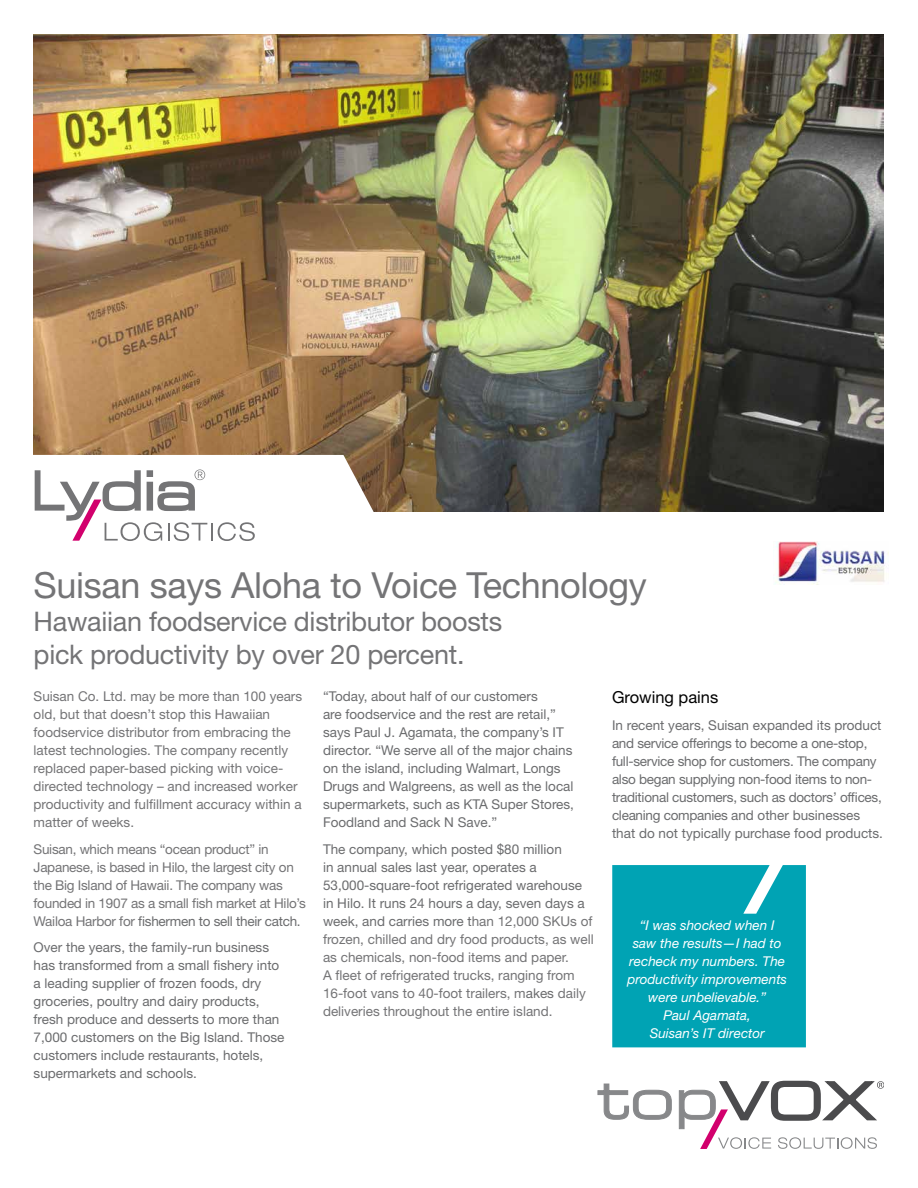
<style>
.page{position:relative;width:918px;height:1188px;background:#fff}
.page>*{position:absolute;margin:0;border:0;box-sizing:border-box;transform-origin:0 0}
.t1{font:36px "Helvetica Neue LT Std";letter-spacing:-.01em;color:#747476}
.t2{font:27px/33px "Helvetica Neue LT Std";letter-spacing:-.01em;color:#747476}
.t3{font:16.5px "Helvetica Neue LT Std";color:#000}
.t4{font:13.5px/18px "Helvetica Neue LT Std";color:#747476}
.t5{font:13.5px/18px "Helvetica Neue LT Std";color:#6b6c6e}
.t6{font:13.5px/18px "Helvetica Neue LT Std";letter-spacing:-.02em;color:#6b6c6e}
.t7{font:13.5px/18px "Helvetica Neue LT Std";letter-spacing:-.02em;color:#747476}
.t8{font:italic 13.5px/18px "Helvetica Neue LT Std";color:#fff;text-align:center}
.s1{color:#6b6c6e}
</style>
<div class="page">
<img style="left:34px;top:34px;width:850px;height:477px">
<svg style="left:34px;top:455px;width:343px;height:86px"></svg>
<svg style="left:598px;top:1084px;width:74px;height:36px"></svg>
<svg style="left:679px;top:1081px;width:205px;height:68px"></svg>
<div style="left:612px;top:865px;width:194px;height:182px;background:#00a3b4"></div>
<img style="left:773px;top:542px;width:112px;height:42px">
<h1 class="t1" style="left:34px;top:564px;width:615px">Suisan says Aloha to Voice Technology</h1>
<h2 class="t2" style="left:34px;top:605px;width:470px">Hawaiian foodservice distributor boosts pick productivity by over 20 percent.</h2>
<p class="t4" style="left:34px;top:687px;width:270px">Suisan Co. Ltd. may be more than 100 years old, but that doesn’t stop this Hawaiian foodservice distributor from embracing the latest technologies. The company recently replaced paper-based picking with voice&shy;directed technology – and increased worker productivity and fulfillment accuracy within a matter of weeks.</p>
<p class="t7" style="left:34px;top:840px;width:274px">Suisan, which means “ocean product” in Japanese, is based in Hilo, the largest city on the Big Island of Hawaii. The company was founded in 1907 as a small fish market at Hilo’s Wailoa Harbor for <span class="s1">fishermen to sell their catch.</span></p>
<p class="t5" style="left:34px;top:938px;width:252px">Over the years, the family-run business has transformed from a small fishery into a leading supplier of frozen foods, dry groceries, poultry and dairy products, fresh produce and desserts to more than 7,000 customers on the Big Island. Those customers include restaurants, hotels, supermarkets and schools.</p>
<p class="t3" style="left:612px;top:688px;width:108px">Growing pains</p>
<p class="t6" style="left:612px;top:716px;width:273px">In recent years, Suisan expanded its product and service offerings to become a one-stop, full-service shop for customers. The company also began supplying non-food items to non&shy;traditional customers, such as doctors’ offices, cleaning companies and other businesses that do not typically purchase food products.</p>
<p class="t5" style="left:323px;top:687px;width:253px">“Today, about half of our customers<br>are foodservice and the rest are retail,” says Paul J. Agamata, the company’s IT director. “We serve all of the major chains on the island, including Walmart, Longs Drugs and Walgreens, as well as the local supermarkets, such as KTA Super Stores, Foodland and Sack N Save.”</p>
<p class="t4" style="left:323px;top:840px;width:272px"><span class="s1">The company, which posted $80 million<br>in annual sales last year, operates a 53,000-square-foot refrigerated warehouse in Hilo. It runs 24 hours a day, seven days a week, and carries more t</span>han 12,000 SKUs of frozen, chilled and dry food products, as well as chemicals, non-food items and paper.<br>A fleet of refrigerated trucks, ranging from 16-foot vans to 40-foot trailers, m<span class="s1">akes</span> daily deliveries throughout the entire island.</p>
<p class="t8" style="left:627px;top:916px;width:161px">“I was shocked when I saw the results—I had to recheck my numbers. The productivity improvements were unbelievable.”<br>Paul Agamata,<br>Suisan’s IT director</p>
</div>
